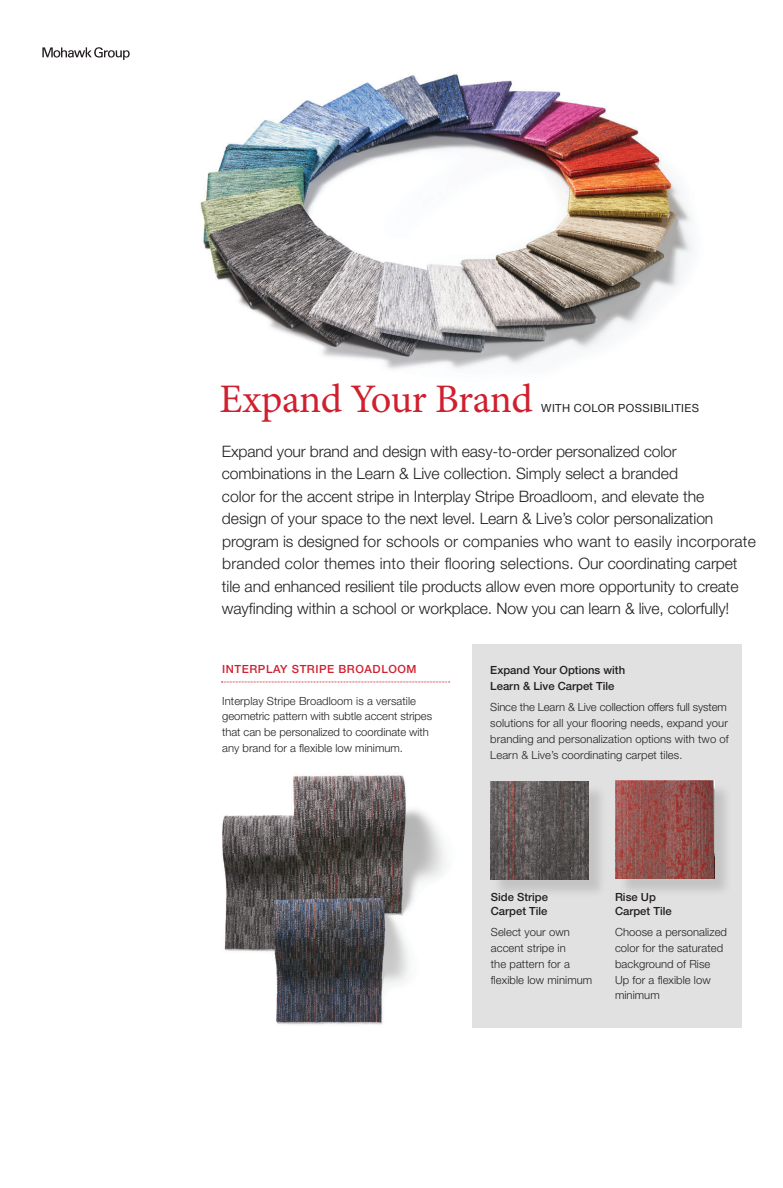
<style>
.page{position:relative;width:783px;height:1188px;background:#fff}
.page>*{position:absolute;margin:0;border:0;box-sizing:border-box;transform-origin:0 0}
.t1{font:40.5px "Minion Pro";letter-spacing:-.015em;color:#cf202f}
.t2{font:300 15.75px/22.5px "Helvetica Neue LT Std";letter-spacing:-.005em;color:#231f20}
.t3{font:300 11.25px/15.8px "Helvetica Neue LT Std";letter-spacing:.005em;color:#231f20}
.t4{font:500 11.25px/13.5px "Helvetica Neue LT Std";color:#231f20}
.t5{font:500 11.25px "Helvetica Neue LT Std";letter-spacing:.05em;color:#cf202f}
.t6{font:11.25px "Helvetica Neue LT Std";letter-spacing:.03em;color:#231f20}
</style>
<div class="page">
<img style="left:222px;top:775px;width:224px;height:250px">
<img style="left:200px;top:74px;width:492px;height:295px">
<svg style="left:221px;top:682px;width:229px;height:1px"></svg>
<div style="left:472px;top:644px;width:270px;height:384px;background:#e1e1e1"></div>
<div style="left:492px;top:784px;width:115px;height:115px;background:#231f20;opacity:.15"></div>
<img style="left:490px;top:781px;width:99px;height:99px">
<div style="left:618px;top:782px;width:115px;height:115px;background:#231f20;opacity:.15"></div>
<img style="left:616px;top:780px;width:98px;height:99px">
<svg style="left:42px;top:47px;width:88px;height:13px"></svg>
<h1 class="t1" style="left:220px;top:372px;width:315px">Expand Your Brand</h1>
<p class="t6" style="left:541px;top:401px;width:159px">WITH COLOR POSSIBILITIES</p>
<p class="t2" style="left:222px;top:440px;width:536px">Expand your brand and design with easy-to-order personalized color combinations in the Learn &amp; Live collection. Simply select a branded<br>color for the accent stripe in Interplay Stripe Broadloom, and elevate the<br>design of your space to the next level. Learn &amp; Live’s color personalization program is designed for schools or companies who want to easily incorporate branded color themes into their flooring selections. Our coordinating carpet tile and enhanced resilient tile products allow even more opportunity to create wayfinding within a school or workplace. Now you can learn &amp; live, colorfully!</p>
<p class="t5" style="left:222px;top:662px;width:196px">INTERPLAY STRIPE BROADLOOM</p>
<p class="t3" style="left:222px;top:693px;width:211px">Interplay Stripe Broadloom is a versatile geometric pattern with subtle accent stripes that can be personalized to coordinate with any brand for a flexible low minimum.</p>
<p class="t4" style="left:490px;top:662px;width:136px;line-height:15.8px">Expand Your Options with<br>Learn &amp; Live Carpet Tile</p>
<p class="t3" style="left:490px;top:699px;width:240px">Since the Learn &amp; Live collection offers full system solutions for all your flooring needs, expand your branding and personalization options with two of Learn &amp; Live’s coordinating carpet tiles.</p>
<p class="t4" style="left:491px;top:890px;width:59px">Side Stripe<br>Carpet Tile</p>
<p class="t3" style="left:491px;top:924px;width:103px">Select your own accent stripe in<br>the pattern for a flexible low minimum</p>
<p class="t4" style="left:615px;top:890px;width:58px">Rise Up<br>Carpet Tile</p>
<p class="t3" style="left:615px;top:924px;width:113px">Choose a personalized color for the saturated background of Rise<br>Up for a flexible low minimum</p>
</div>
